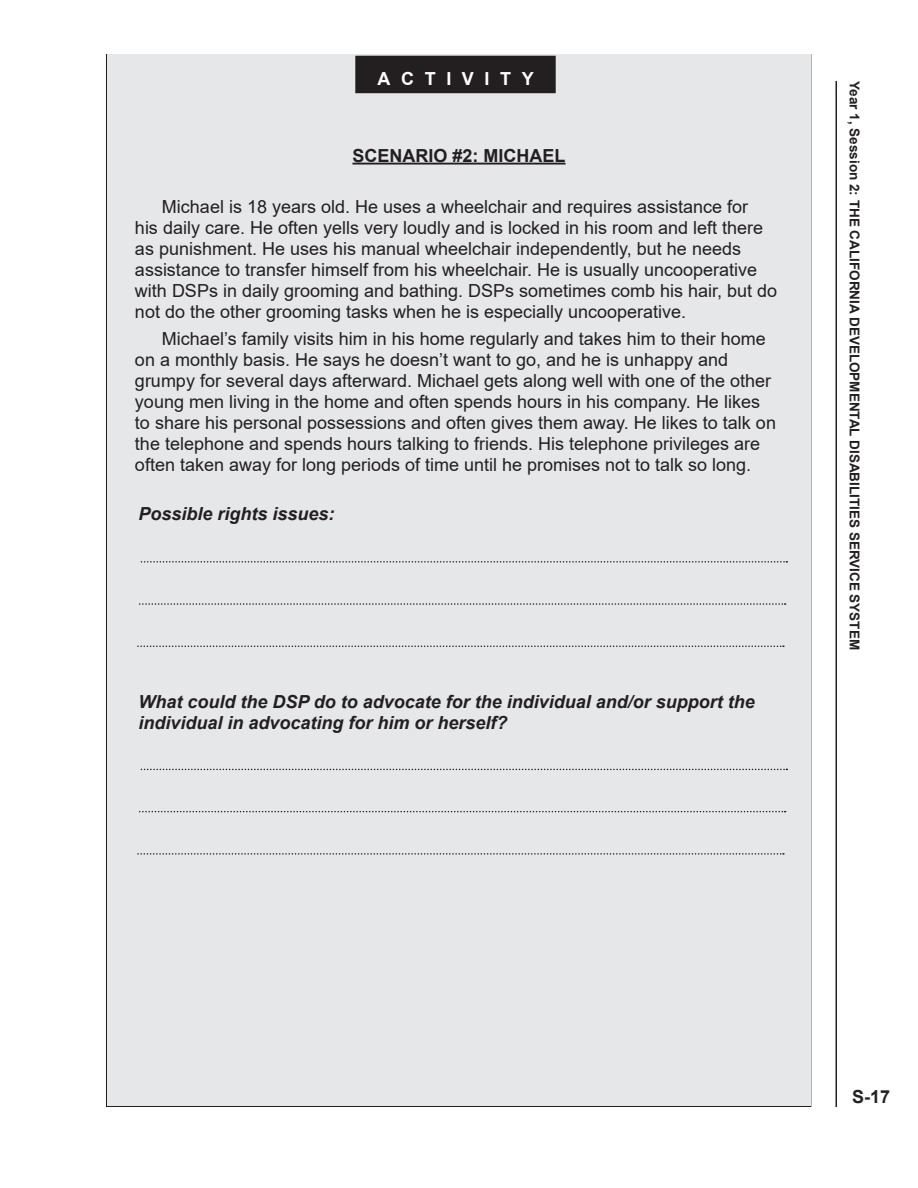
<style>
.page{position:relative;width:918px;height:1188px;background:#fff}
.page>*{position:absolute;margin:0;border:0;box-sizing:border-box;transform-origin:0 0}
.t1{font:18px/21px "Arial";color:#231f20}
.t2{font:italic 700 18px/21px "Arial";color:#231f20}
.t3{font:700 18px "Arial";color:#231f20}
.t4{font:700 18px "Arial";letter-spacing:.59em;color:#fff}
.t5{font:700 13.5px "Arial";color:#231f20}
</style>
<div class="page">
<hr style="left:836px;top:81px;width:1px;height:1026px;background:#231f20">
<div style="left:107px;top:55px;width:704px;height:1051px;background:#e6e7e9"></div>
<div style="left:355px;top:56px;width:201px;height:37px;background:#231f20"></div>
<hr style="left:352px;top:163px;width:214px;height:2px;background:#231f20">
<svg style="left:140px;top:561px;width:647px;height:2px"></svg>
<svg style="left:139px;top:603px;width:647px;height:2px"></svg>
<svg style="left:137px;top:646px;width:647px;height:1px"></svg>
<svg style="left:140px;top:769px;width:647px;height:1px"></svg>
<svg style="left:139px;top:811px;width:647px;height:1px"></svg>
<svg style="left:137px;top:853px;width:647px;height:2px"></svg>
<p class="t4" style="left:377px;top:66px;width:158px">ACTIVITY</p>
<p class="t3" style="left:352px;top:143px;width:215px">SCENARIO #2: MICHAEL</p>
<p class="t1" style="left:135px;top:196px;width:644px;text-indent:27px">Michael is 18 years old. He uses a wheelchair and requires assistance for<br>his daily care. He often yells very loudly and is locked in his room and left there as punishment. He uses his manual wheelchair independently, but he needs assistance to transfer himself from his wheelchair. He is usually uncooperative with DSPs in daily grooming and bathing. DSPs sometimes comb his hair, but do not do the other grooming tasks when he is especially uncooperative.</p>
<p class="t1" style="left:135px;top:328px;width:643px;text-indent:27px">Michael’s family visits him in his home regularly and takes him to their home on a monthly basis. He says he doesn’t want to go, and he is unhappy and grumpy for several days afterward. Michael gets along well with one of the other young men living in the home and often spends hours in his company. He likes to share his personal possessions and often gives them away. He likes to talk on the telephone and spends hours talking to friends. His telephone privileges are often taken away for long periods of time until he promises not to talk so long.</p>
<p class="t2" style="left:138px;top:504px;width:198px">Possible rights issues:</p>
<p class="t2" style="left:138px;top:691px;width:618px">What could the DSP do to advocate for the individual and/or support the individual in advocating for him or herself?</p>
<p class="t5" style="left:864px;top:81px;width:570px;rotate:90deg">Year 1, Session 2: THE CALIFORNIA DEVELOPMENTAL DISABILITIES SERVICE SYSTEM</p>
<p class="t3" style="left:852px;top:1084px;width:40px">S-17</p>
</div>
